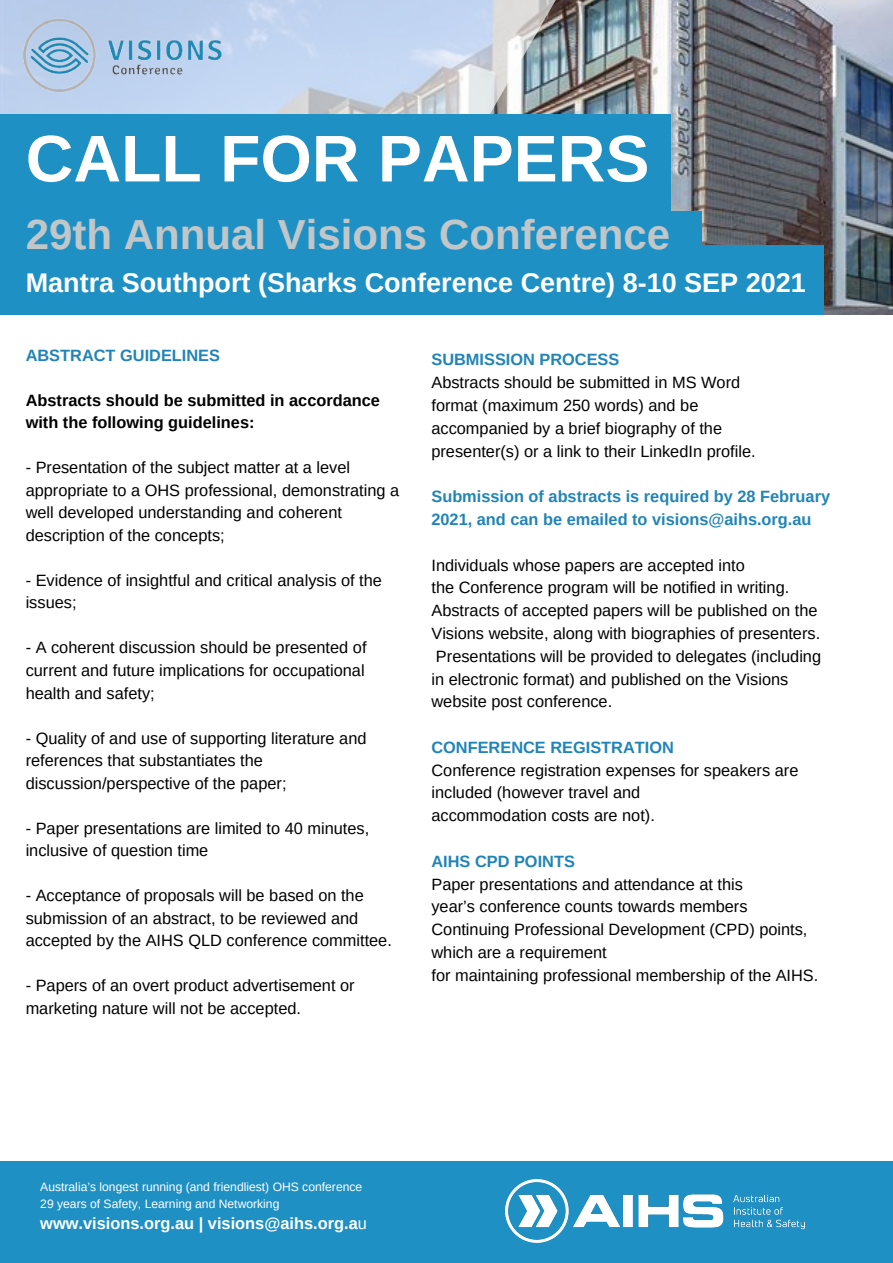
<style>
.page{position:relative;width:893px;height:1263px;background:#fff}
.page>*{position:absolute;margin:0;border:0;box-sizing:border-box;transform-origin:0 0}
.t1{font:700 66px "Arimo";color:#fff}
.t2{font:700 42px "Arimo";color:#c1c6c8}
.t3{font:700 27px "Arimo";color:#fff}
.t4{font:700 16.42px "Arimo";color:#fff}
.t5{font:16.35px/22.5px "Arimo";color:#000}
.t6{font:700 16.35px/22.8px "Arimo";color:#2184b6}
.t7{font:700 16.35px/22.5px "Arimo";color:#000}
.t8{font:12.15px "Arimo";color:#fff}
.s1{font-weight:400}
</style>
<div class="page">
<img style="left:568px;top:0;width:325px;height:315px">
<svg style="left:0;top:0;width:568px;height:115px;background:#becee2"></svg>
<img style="left:100px;top:25px;width:128px;height:61px">
<img style="left:19px;top:10px;width:81px;height:91px">
<div style="left:0;top:115px;width:670px;height:98px;background:#1f90c3"></div>
<div style="left:0;top:211px;width:702px;height:64px;background:#1f90c3"></div>
<div style="left:0;top:245px;width:823px;height:70px;background:#1f90c3"></div>
<div style="left:0;top:1161px;width:893px;height:102px;background:#1f90c3"></div>
<img style="left:505px;top:1179px;width:299px;height:64px">
<p class="t1" style="left:26px;top:122px;width:625px">CALL FOR PAPERS</p>
<p class="t2" style="left:26px;top:211px;width:646px">29th Annual Visions Conference</p>
<p class="t3" style="left:26px;top:267px;width:781px">Mantra Southport (Sharks Conference Centre) 8-10 SEP 2021</p>
<p class="t6" style="left:26px;top:344px;width:196px">ABSTRACT GUIDELINES</p>
<p class="t7" style="left:26px;top:389px;width:356px">Abstracts should be submitted in accordance with the following guidelines:</p>
<p class="t5" style="left:26px;top:456px;width:375px">- Presentation of the subject matter at a level appropriate to a OHS professional, demonstrating a well developed understanding and coherent description of the concepts;</p>
<p class="t5" style="left:26px;top:569px;width:358px">- Evidence of insightful and critical analysis of the issues;</p>
<p class="t5" style="left:26px;top:636px;width:342px;text-align:justify">- A coherent discussion should be presented of current and future implications for occupational health and safety;</p>
<p class="t5" style="left:26px;top:727px;width:342px">- Quality of and use of supporting literature and references that substantiates the discussion/perspective of the paper;</p>
<p class="t5" style="left:26px;top:817px;width:345px">- Paper presentations are limited to 40 minutes, inclusive of question time</p>
<p class="t5" style="left:26px;top:884px;width:368px">- Acceptance of proposals will be based on the submission of an abstract, to be reviewed and accepted by the AIHS QLD conference committee.</p>
<p class="t5" style="left:26px;top:974px;width:330px">- Papers of an overt product advertisement or marketing nature will not be accepted.</p>
<p class="t6" style="left:431px;top:348px;width:189px">SUBMISSION PROCESS</p>
<p class="t5" style="left:431px;top:371px;width:310px">Abstracts should be submitted in MS Word</p>
<p class="t5" style="left:431px;top:394px;width:268px">format (maximum 250 words) and be</p>
<p class="t5" style="left:431px;top:417px;width:292px">accompanied by a brief biography of the</p>
<p class="t5" style="left:431px;top:440px;width:326px">presenter(s) or a link to their LinkedIn profile.</p>
<p class="t6" style="left:431px;top:485px;width:400px">Submission of abstracts is required by 28 February<br>2021, and can be emailed to visions@aihs.org.au</p>
<p class="t5" style="left:431px;top:554px;width:315px">Individuals whose papers are accepted into</p>
<p class="t5" style="left:431px;top:576px;width:391px;line-height:22.8px">the Conference program will be notified in writing.<br>Abstracts of accepted papers will be published on the Visions website, along with biographies of presenters.<br>Presentations will be provided to delegates (including in electronic format) and published on the Visions website post conference.</p>
<p class="t6" style="left:431px;top:736px;width:244px">CONFERENCE REGISTRATION</p>
<p class="t5" style="left:431px;top:759px;width:368px;line-height:22.8px">Conference registration expenses for speakers are included (however travel and</p>
<p class="t5" style="left:431px;top:804px;width:225px">accommodation costs are not).</p>
<p class="t6" style="left:431px;top:850px;width:145px">AIHS CPD POINTS</p>
<p class="t5" style="left:431px;top:873px;width:313px">Paper presentations and attendance at this</p>
<p class="t5" style="left:431px;top:895px;width:317px">year’s conference counts towards members</p>
<p class="t5" style="left:431px;top:918px;width:377px;line-height:22.8px">Continuing Professional Development (CPD) points, which are a requirement</p>
<p class="t5" style="left:431px;top:964px;width:388px">for maintaining professional membership of the AIHS.</p>
<p class="t8" style="left:40px;top:1179px;width:323px">Australia’s longest running (and friendliest) OHS conference</p>
<p class="t8" style="left:40px;top:1196px;width:241px">29 years of Safety, Learning and Networking</p>
<p class="t4" style="left:40px;top:1214px;width:328px">www.visions.org.au | visions@aihs.org.a<span class="s1">u</span></p>
</div>
